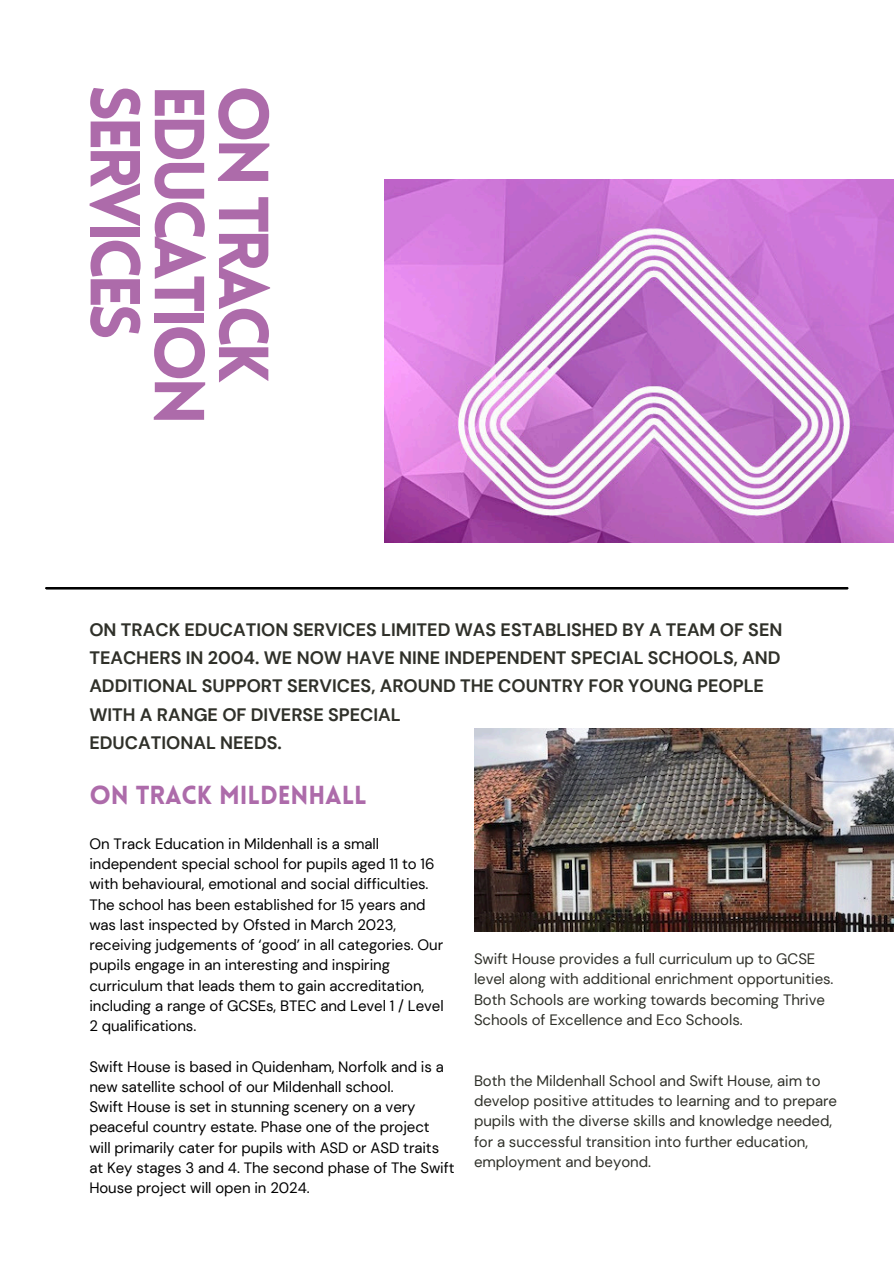
<style>
.page{position:relative;width:894px;height:1264px;background:#fff}
.page>*{position:absolute;margin:0;border:0;box-sizing:border-box;transform-origin:0 0}
.t1{font:900 69px "Lovelo";letter-spacing:-.075em;color:#ad6baa}
.t2{font:900 25.5px "Lovelo";letter-spacing:-.005em;color:#ad6baa}
.t3{font:700 18px/28.2px "DM Sans";color:#2f3029}
.t4{font:15px/20.2px "DM Sans";letter-spacing:-.005em;color:#000}
.t5{font:15px/20.2px "DM Sans";letter-spacing:-.005em;color:#2f3029}
</style>
<div class="page">
<img style="left:385px;top:180px;width:508px;height:362px">
<hr style="left:46px;top:587px;width:801px;height:2px;background:#000">
<img style="left:474px;top:728px;width:419px;height:203px">
<h1 class="t1" style="left:142px;top:85px;width:257px;rotate:90deg">SERVICES</h1>
<h1 class="t1" style="left:206px;top:85px;width:342px;rotate:90deg">EDUCATION</h1>
<h1 class="t1" style="left:271px;top:85px;width:300px;rotate:90deg">ON TRACK</h1>
<p class="t3" style="left:89px;top:616px;width:694px">ON TRACK EDUCATION SERVICES LIMITED WAS ESTABLISHED BY A TEAM OF SEN TEACHERS IN 2004. WE NOW HAVE NINE INDEPENDENT SPECIAL SCHOOLS, AND ADDITIONAL SUPPORT SERVICES, AROUND THE COUNTRY FOR YOUNG PEOPLE WITH A RANGE OF DIVERSE SPECIAL</p>
<p class="t3" style="left:89px;top:728px;width:194px">EDUCATIONAL NEEDS.</p>
<p class="t2" style="left:89px;top:784px;width:279px">ON TRACK MILDENHALL</p>
<p class="t4" style="left:89px;top:833px;width:356px">On Track Education in Mildenhall is a small independent special school for pupils aged 11 to 16 with behavioural, emotional and social difficulties.<br>The school has been established for 15 years and was last inspected by Ofsted in March 2023, receiving judgements of ‘good’ in all categories. Our pupils engage in an interesting and inspiring curriculum that leads them to gain accreditation, including a range of GCSEs, BTEC and Level 1 / Level 2 qualifications.</p>
<p class="t4" style="left:89px;top:1056px;width:356px">Swift House is based in Quidenham, Norfolk and is a new satellite school of our Mildenhall school.</p>
<h3 class="t4" style="left:89px;top:1096px;width:366px">Swift House is set in stunning scenery on a very peaceful country estate. Phase one of the project will primarily cater for pupils with ASD or ASD traits at Key stages 3 and 4. The second phase of The Swift House project will open in 2024.</h3>
<p class="t5" style="left:474px;top:949px;width:361px">Swift House provides a full curriculum up to GCSE level along with additional enrichment opportunities.<br>Both Schools are working towards becoming Thrive Schools of Excellence and Eco Schools.</p>
<p class="t5" style="left:474px;top:1070px;width:364px">Both the Mildenhall School and Swift House, aim to develop positive attitudes to learning and to prepare pupils with the diverse skills and knowledge needed, for a successful transition into further education, employment and beyond.</p>
</div>
